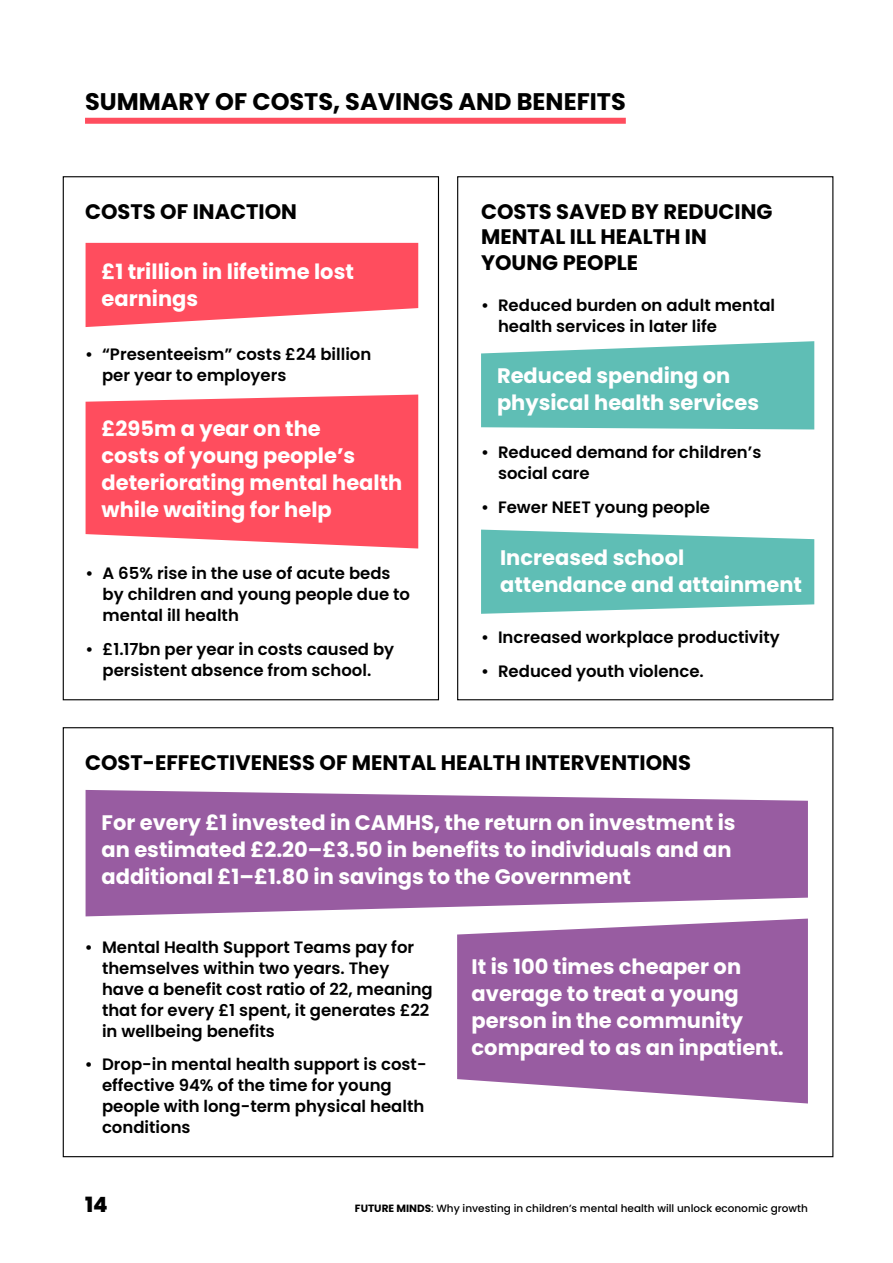
<style>
.page{position:relative;width:893px;height:1263px;background:#fff}
.page>*{position:absolute;margin:0;border:0;box-sizing:border-box;transform-origin:0 0}
.t1{font:700 24px "Poppins";color:#000}
.t2{font:700 21px/27px "Poppins";color:#fff}
.t3{font:700 21px/25.2px "Poppins";color:#000}
.t4{font:800 21px "Poppins";color:#000}
.t5{font:600 16.5px/21px "Poppins";color:#000}
.t6{font:500 10.5px "Poppins";color:#000}
.s1{font-weight:700}
</style>
<div class="page">
<svg style="left:86px;top:790px;width:722px;height:126px;background:#a36eab"></svg>
<svg style="left:457px;top:918px;width:351px;height:185px;background:#a36dab"></svg>
<div style="left:85px;top:118px;width:541px;height:6px;background:#ff4d5e"></div>
<svg style="left:86px;top:394px;width:332px;height:154px;background:#ff5969"></svg>
<svg style="left:86px;top:243px;width:332px;height:84px;background:#ff6070"></svg>
<svg style="left:481px;top:530px;width:333px;height:84px;background:#70c5bd"></svg>
<svg style="left:481px;top:341px;width:333px;height:88px;background:#6bc3ba"></svg>
<h1 class="t1" style="left:85px;top:87px;width:542px">SUMMARY OF COSTS, SAVINGS AND BENEFITS</h1>
<p class="t3" style="left:85px;top:199px;width:214px">COSTS OF INACTION</p>
<p class="t3" style="left:481px;top:199px;width:293px">COSTS SAVED BY REDUCING<br>MENTAL ILL HEALTH IN<br>YOUNG PEOPLE</p>
<p class="t2" style="left:102px;top:258px;width:254px">£1 trillion in lifetime lost earnings</p>
<p class="t5" style="left:498px;top:295px;width:279px;text-indent:-17px">• Reduced burden on adult mental health services in later life</p>
<p class="t5" style="left:102px;top:343px;width:271px;text-indent:-17px">• “Presenteeism” costs £24 billion per year to employers</p>
<p class="t2" style="left:102px;top:416px;width:302px">£295m a year on the<br>costs of young people’s deteriorating mental health while waiting for help</p>
<p class="t5" style="left:103px;top:563px;width:309px;text-indent:-17px">• A 65% rise in the use of acute beds by children and young people due to mental ill health</p>
<p class="t5" style="left:86px;top:639px;width:310px;text-align:center">• £1.17bn per year in costs caused by persistent absence from school.</p>
<p class="t2" style="left:497px;top:363px;width:264px">Reduced spending on physical health services</p>
<p class="t5" style="left:498px;top:442px;width:265px;text-indent:-17px">• Reduced demand for children’s social care</p>
<p class="t5" style="left:481px;top:497px;width:231px">• Fewer NEET young people</p>
<p class="t2" style="left:500px;top:545px;width:304px">Increased school attendance and attainment</p>
<p class="t5" style="left:481px;top:627px;width:300px">• Increased workplace productivity</p>
<p class="t5" style="left:481px;top:661px;width:224px">• Reduced youth violence.</p>
<p class="t3" style="left:85px;top:751px;width:607px">COST-EFFECTIVENESS OF MENTAL HEALTH INTERVENTIONS</p>
<p class="t2" style="left:102px;top:810px;width:636px">For every £1 invested in CAMHS, the return on investment is an estimated £2.20–£3.50 in benefits to individuals and an additional £1–£1.80 in savings to the Government</p>
<p class="t5" style="left:102px;top:936px;width:332px;text-indent:-17px">• Mental Health Support Teams pay for themselves within two years. They have a benefit cost ratio of 22, meaning that for every £1 spent, it generates £22 in wellbeing benefits</p>
<p class="t5" style="left:102px;top:1054px;width:326px;text-indent:-17px">• Drop-in mental health support is cost&shy;effective 94% of the time for young people with long-term physical health conditions</p>
<p class="t2" style="left:472px;top:953px;width:314px">It is 100 times cheaper on average to treat a young person in the community compared to as an inpatient.</p>
<p class="t4" style="left:85px;top:1192px;width:24px">14</p>
<p class="t6" style="left:355px;top:1203px;width:454px"><span class="s1">FUTURE MINDS</span>: Why investing in children’s mental health will unlock economic growth</p>
</div>
